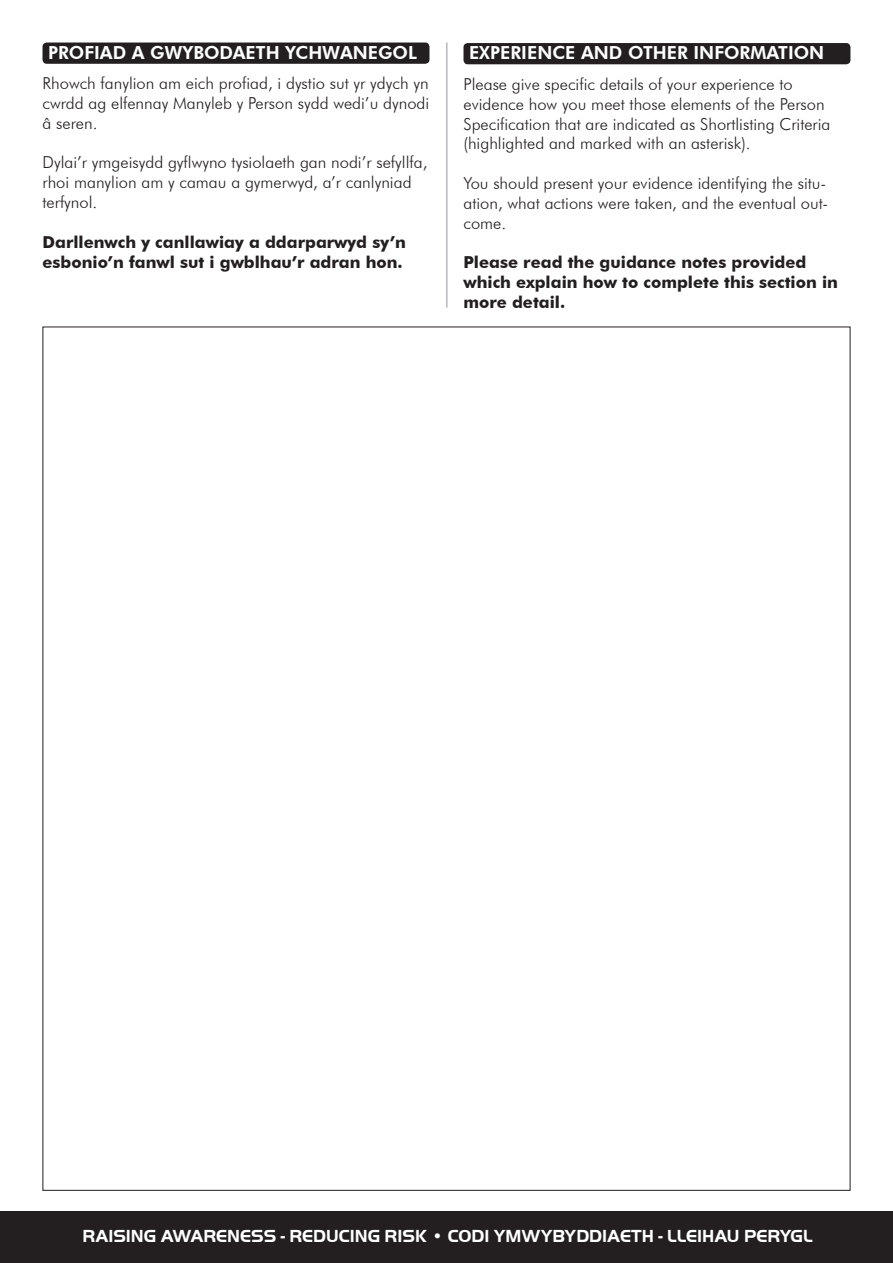
<style>
.page{position:relative;width:893px;height:1263px;background:#fff}
.page>*{position:absolute;margin:0;border:0;box-sizing:border-box;transform-origin:0 0}
.t1{font:700 18px "Handel Got D";color:#fff}
.t2{font:800 18px "Futura BT";color:#fff}
.t3{font:300 16.5px/19.8px "Futura BT";color:#231f20}
.t4{font:700 16.5px/19.8px "Futura BT";color:#231f20}
</style>
<div class="page">
<div style="left:0;top:1212px;width:893px;height:51px;background:#231f20"></div>
<div style="left:463px;top:43px;width:387px;height:21px;background:#231f20;border-radius:4px"></div>
<div style="left:43px;top:43px;width:386px;height:21px;background:#231f20;border-radius:4px"></div>
<hr style="left:446px;top:43px;width:1px;height:265px;background:#939598">
<p class="t2" style="left:48px;top:41px;width:370px">PROFIAD A GWYBODAETH YCHWANEGOL</p>
<p class="t3" style="left:43px;top:73px;width:388px;text-align:justify">Rhowch fanylion am eich profiad, i dystio sut yr ydych yn cwrdd ag elfennay Manyleb y Person sydd wedi’u dynodi â seren.</p>
<p class="t3" style="left:43px;top:153px;width:386px">Dylai’r ymgeisydd gyflwyno tysiolaeth gan nodi’r sefyllfa, rhoi manylion am y camau a gymerwyd, a’r canlyniad terfynol.</p>
<p class="t4" style="left:43px;top:232px;width:365px">Darllenwch y canllawiay a ddarparwyd sy’n esbonio’n fanwl sut i gwblhau’r adran hon.</p>
<p class="t2" style="left:469px;top:42px;width:357px">EXPERIENCE AND OTHER INFORMATION</p>
<p class="t3" style="left:463px;top:74px;width:369px">Please give specific details of your experience to evidence how you meet those elements of the Person Specification that are indicated as Shortlisting Criteria (highlighted and marked with an asterisk).</p>
<p class="t3" style="left:463px;top:173px;width:366px">You should present your evidence identifying the situ&shy;ation, what actions were taken, and the eventual out&shy;come.</p>
<p class="t4" style="left:463px;top:252px;width:376px">Please read the guidance notes provided which explain how to complete this section in more detail.</p>
<p class="t1" style="left:82px;top:1225px;width:732px">RAISING AWARENESS - REDUCING RISK • CODI YMWYBYDDIAETH - LLEIHAU PERYGL</p>
</div>
